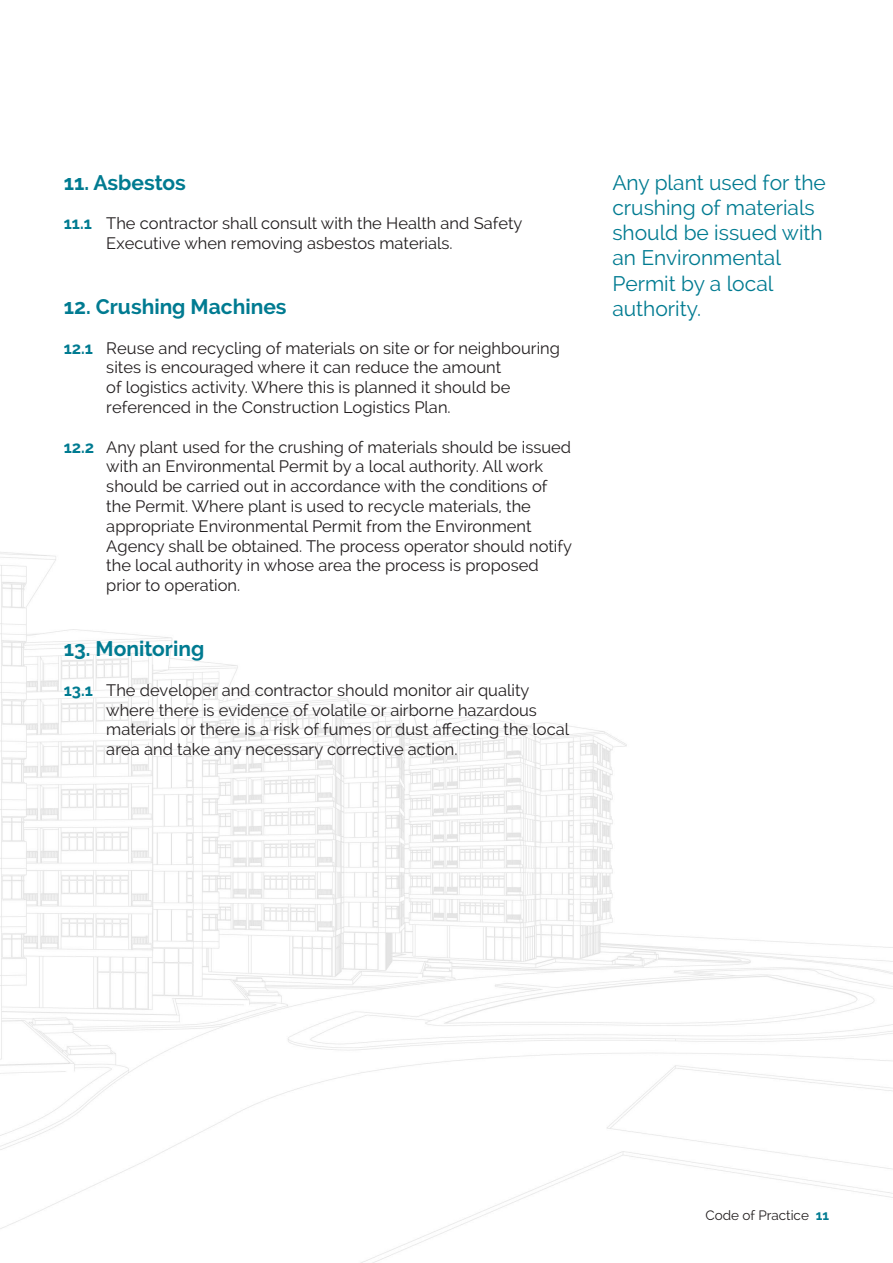
<style>
.page{position:relative;width:893px;height:1263px;background:#fff}
.page>*{position:absolute;margin:0;border:0;box-sizing:border-box;transform-origin:0 0}
.t1{font:21px/25.2px "Raleway";color:#007b91}
.t2{font:700 21px "Raleway";color:#007b91}
.t3{font:16.5px/19.8px "Raleway";color:#231f20}
.t4{font:13.5px "Raleway";color:#231f20}
.s1{font-weight:700;color:#007b91}
</style>
<div class="page">
<img style="left:0;top:552px;width:893px;height:711px">
<p class="t2" style="left:64px;top:170px;width:124px">11. Asbestos</p>
<p class="t3" style="left:106px;top:214px;width:418px;text-indent:-43px"><span class="s1">11.1</span> The contractor shall consult with the Health and Safety<br>Executive when removing asbestos materials.</p>
<p class="t2" style="left:64px;top:295px;width:224px">12. Crushing Machines</p>
<p class="t3" style="left:106px;top:338px;width:455px;text-indent:-43px"><span class="s1">12.1</span> Reuse and recycling of materials on site or for neighbouring sites is encouraged where it can reduce the amount<br>of logistics activity. Where this is planned it should be referenced in the Construction Logistics Plan.</p>
<p class="t3" style="left:106px;top:437px;width:467px;text-indent:-43px"><span class="s1">12.2</span> Any plant used for the crushing of materials should be issued with an Environmental Permit by a local authority. All work should be carried out in accordance with the conditions of the Permit. Where plant is used to recycle materials, the appropriate Environmental Permit from the Environment Agency shall be obtained. The process operator should notify the local authority in whose area the process is proposed prior to operation.</p>
<p class="t2" style="left:64px;top:637px;width:142px">13. Monitoring</p>
<p class="t3" style="left:106px;top:680px;width:464px;text-indent:-43px"><span class="s1">13.1</span> The developer and contractor should monitor air quality where there is evidence of volatile or airborne hazardous materials or there is a risk of fumes or dust affecting the local area and take any necessary corrective action.</p>
<p class="t1" style="left:612px;top:170px;width:215px">Any plant used for the crushing of materials should be issued with an Environmental<br>Permit by a local authority.</p>
<p class="t4" style="left:705px;top:1208px;width:125px">Code of Practice <span class="s1">11</span></p>
</div>
